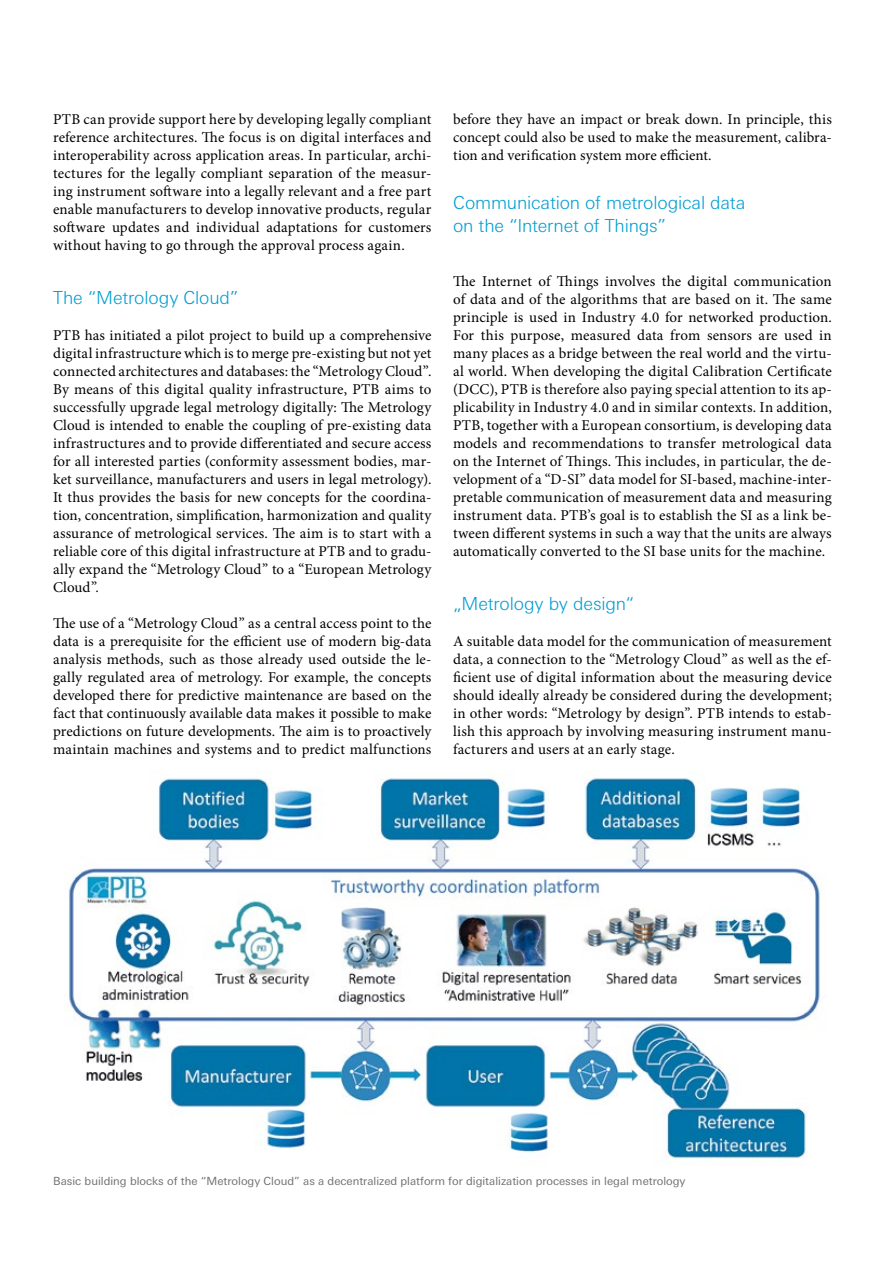
<style>
.page{position:relative;width:885px;height:1263px;background:#fff}
.page>*{position:absolute;margin:0;border:0;box-sizing:border-box;transform-origin:0 0}
.t1{font:300 18px/22.5px "Univers Next W1 G";letter-spacing:-.01em;color:#009dd1}
.t2{font:15px/18px "Minion Pro";letter-spacing:.005em;color:#000;text-align:justify}
.t3{font:11.25px "Univers Next W1 G";color:#707172}
.s1{font-style:italic}
</style>
<div class="page">
<img style="left:66px;top:770px;width:759px;height:389px">
<p class="t2" style="left:53px;top:111px;width:380px">PTB can provide support here by developing legally compliant reference architectures. The focus is on digital interfaces and interoperability across application areas. In particular, archi&shy;tectures for the legally compliant separation of the measur&shy;ing instrument software into a legally relevant and a free part enable manufacturers to develop innovative products, regular software updates and individual adaptations for customers without having to go through the approval process again.</p>
<p class="t1" style="left:53px;top:287px;width:187px">The “Metrology Cloud”</p>
<p class="t2" style="left:53px;top:327px;width:380px">PTB has initiated a pilot project to build up a comprehensive digital infrastructure which is to merge pre-existing but not yet connected architectures and databases: the “Metrology Cloud”.<br>By means of this digital quality infrastructure, PTB aims to successfully upgrade legal metrology digitally: The Metrology Cloud is intended to enable the coupling of pre-existing data infrastructures and to provide differentiated and secure access for all interested parties (conformity assessment bodies, mar&shy;ket surveillance, manufacturers and users in legal metrology).<br>It thus provides the basis for new concepts for the coordina&shy;tion, concentration, simplification, harmonization and quality assurance of metrological services. The aim is to start with a reliable core of this digital infrastructure at PTB and to gradu&shy;ally expand the “Metrology Cloud” to a “European Metrology Cloud”<span class="s1">.</span></p>
<p class="t2" style="left:53px;top:615px;width:380px">The use of a “Metrology Cloud” as a central access point to the data is a prerequisite for the efficient use of modern big-data analysis methods, such as those already used outside the le&shy;gally regulated area of metrology. For example, the concepts developed there for predictive maintenance are based on the fact that continuously available data makes it possible to make predictions on future developments. The aim is to proactively maintain machines and systems and to predict malfunctions</p>
<p class="t2" style="left:453px;top:110px;width:380px">before they have an impact or break down. In principle, this concept could also be used to make the measurement, calibra&shy;tion and verification system more efficient.</p>
<p class="t1" style="left:453px;top:191px;width:294px">Communication of metrological data on the “Internet of Things”</p>
<p class="t2" style="left:453px;top:273px;width:380px">The Internet of Things involves the digital communication of data and of the algorithms that are based on it. The same principle is used in Industry 4.0 for networked production.<br>For this purpose, measured data from sensors are used in many places as a bridge between the real world and the virtu&shy;al world. When developing the digital Calibration Certificate (DCC), PTB is therefore also paying special attention to its ap&shy;plicability in Industry 4.0 and in similar contexts. In addition, PTB, together with a European consortium, is developing data models and recommendations to transfer metrological data on the Internet of Things. This includes, in particular, the de&shy;velopment of a “D-SI” data model for SI-based, machine-inter&shy;pretable communication of measurement data and measuring instrument data. PTB’s goal is to establish the SI as a link be&shy;tween different systems in such a way that the units are always automatically converted to the SI base units for the machine.</p>
<p class="t1" style="left:453px;top:593px;width:183px">„Metrology by design“</p>
<p class="t2" style="left:453px;top:633px;width:380px">A suitable data model for the communication of measurement data, a connection to the “Metrology Cloud” as well as the ef&shy;ficient use of digital information about the measuring device should ideally already be considered during the development; in other words: “Metrology by design”. PTB intends to estab&shy;lish this approach by involving measuring instrument manu&shy;facturers and users at an early stage.</p>
<p class="t3" style="left:53px;top:1175px;width:633px">Basic building blocks of the “Metrology Cloud” as a decentralized platform for digitalization processes in legal metrology</p>
</div>
